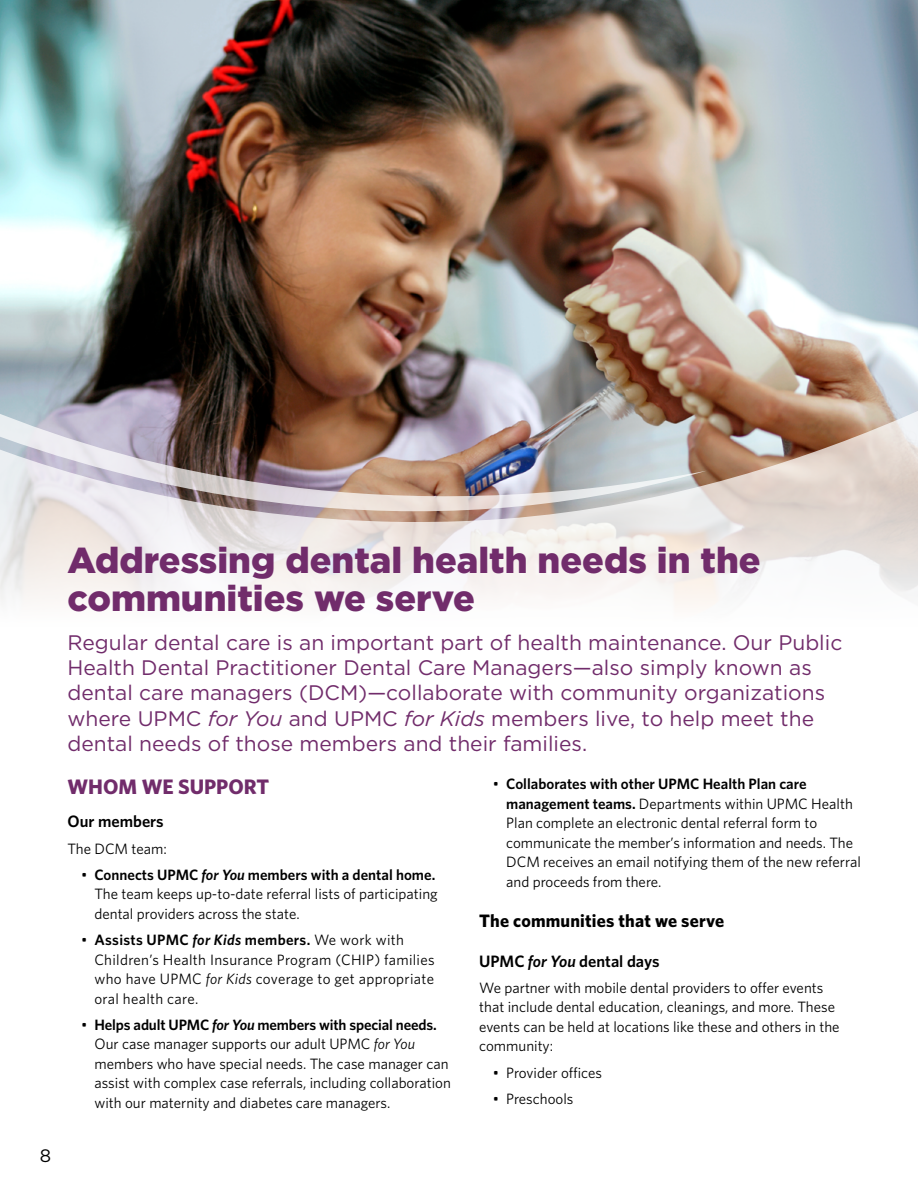
<style>
.page{position:relative;width:918px;height:1188px;background:#fff}
.page>*{position:absolute;margin:0;border:0;box-sizing:border-box;transform-origin:0 0}
.NEW_Headers{font:900 36px/38.1px "Gotham";color:#712c6b}
.Subhead_Purple{font:21px/25.2px "Gotham";color:#712c6b}
.Subhead_Purple-2{font:700 21px "Whitney";color:#712c6b}
.NEW_Subhead{font:700 18px "Whitney";letter-spacing:.01em;color:#000}
.t1{font:18px "Gotham";color:#000}
.Subheader{font:600 16.5px "Whitney";color:#000}
.NEW_Body_Text{font:15px/19.5px "Whitney";color:#000}
.NEW_Body_Text-2{font:15px/19.5px "Whitney";letter-spacing:.02em;color:#000}
.s1{font-style:italic}
.s2{font-weight:600}
.s3{font-weight:600;font-style:italic}
</style>
<div class="page">
<img style="left:0;top:0;width:918px;height:408px">
<img style="left:0;top:408px;width:918px;height:198px">
<p class="t1" style="left:40px;top:1144px;width:13px">8</p>
<h2 class="NEW_Headers" style="left:68px;top:540px;width:695px">Addressing dental health needs in the communities we serve</h2>
<p class="Subhead_Purple" style="left:68px;top:630px;width:776px">Regular dental care is an important part of health maintenance. Our Public Health Dental Practitioner Dental Care Managers—also simply known as dental care managers (DCM)—collaborate with community organizations where UPMC <span class="s1">for You</span> and UPMC <span class="s1">for Kids</span> members live, to help meet the dental needs of those members and their families.</p>
<p class="Subhead_Purple-2" style="left:68px;top:773px;width:203px">WHOM WE SUPPORT</p>
<p class="Subheader" style="left:68px;top:811px;width:98px">Our members</p>
<p class="NEW_Body_Text" style="left:68px;top:838px;width:101px">The DCM team:</p>
<p class="NEW_Body_Text" style="left:94px;top:865px;width:345px;text-indent:-14px">• <span class="s2">Connects UPMC</span> <span class="s3">for You</span> <span class="s2">members with a dental home.<br></span>The team keeps up-to-date referral lists of participating dental providers across the state.</p>
<p class="NEW_Body_Text-2" style="left:94px;top:930px;width:342px;text-indent:-14px">• <span class="s2">Assists UPMC</span> <span class="s3">for Kids</span> <span class="s2">members.</span> We work with Children’s Health Insurance Program (CHIP) families who have UPMC <span class="s1">for Kids</span> coverage to get appropriate oral health care.</p>
<p class="NEW_Body_Text" style="left:94px;top:1015px;width:358px;text-indent:-14px">• <span class="s2">Helps adult UPMC</span> <span class="s3">for You</span> <span class="s2">members with special needs.<br></span>Our case manager supports our adult UPMC <span class="s1">for You </span>members who have special needs. The case manager can assist with complex case referrals, including collaboration with our maternity and diabetes care managers.</p>
<p class="NEW_Body_Text" style="left:506px;top:774px;width:356px;text-indent:-14px">• <span class="s2">Collaborates with other UPMC Health Plan care management teams.</span> Departments within UPMC Health Plan complete an electronic dental referral form to communicate the member’s information and needs. The DCM receives an email notifying them of the new referral and proceeds from there.</p>
<h3 class="NEW_Subhead" style="left:479px;top:908px;width:246px">The communities that we serve</h3>
<p class="Subheader" style="left:479px;top:950px;width:182px">UPMC <span class="s1">for You</span> dental days</p>
<p class="NEW_Body_Text" style="left:479px;top:978px;width:362px">We partner with mobile dental providers to offer events that include dental education, cleanings, and more. These events can be held at locations like these and others in the community:</p>
<p class="NEW_Body_Text" style="left:493px;top:1062px;width:111px">• Provider offices</p>
<p class="NEW_Body_Text" style="left:493px;top:1089px;width:82px">• Preschools</p>
</div>
